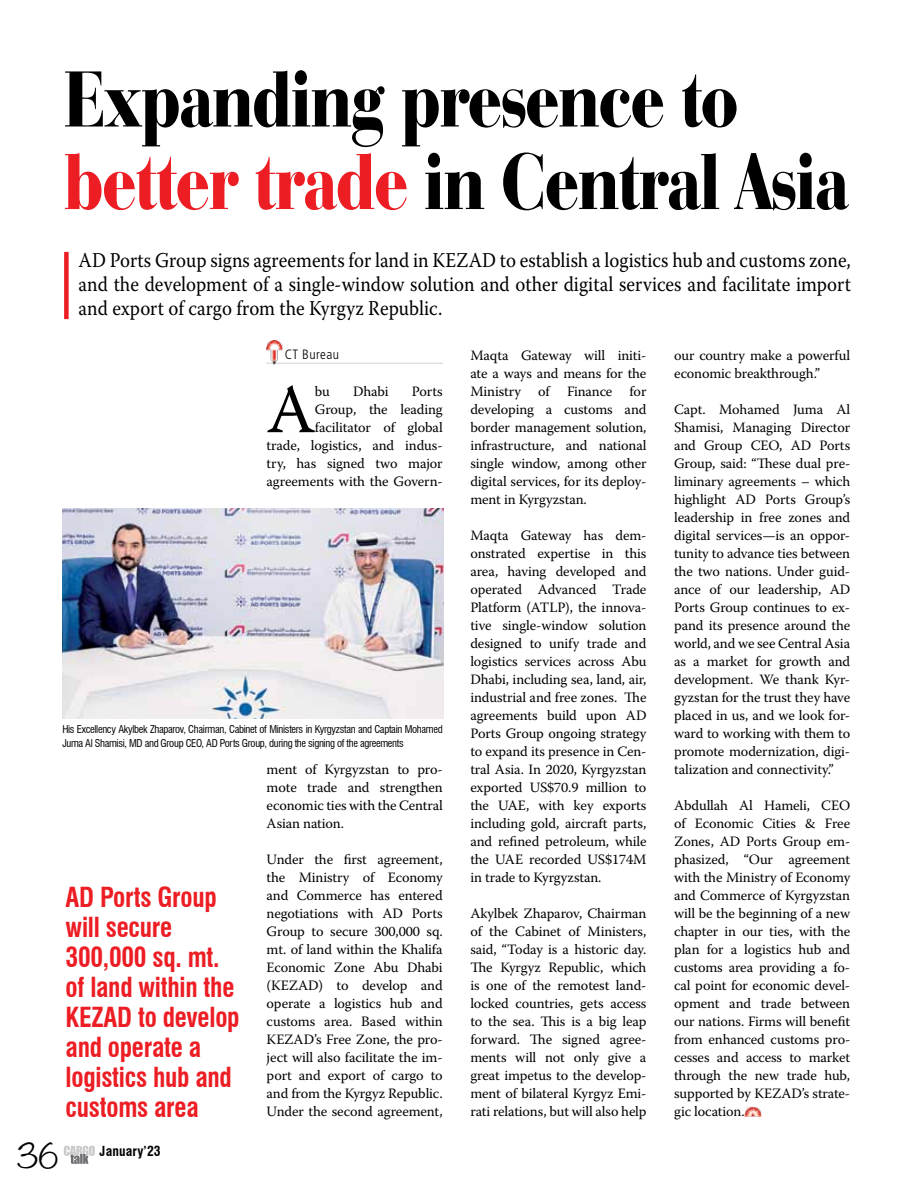
<style>
.page{position:relative;width:915px;height:1191px;background:#fff}
.page>*{position:absolute;margin:0;border:0;box-sizing:border-box;transform-origin:0 0}
.t1{font:900 82.5px/82.5px "Bauer Bodoni BT";letter-spacing:-.02em;color:#000;scale:.82 1}
.t2{font:68.85px "Warnock Pro";color:#000}
.t3{font:300 30px "Noteworthy";color:#000}
.t4{font:700 condensed 27px/30px "Swiss 721 BT";letter-spacing:-.01em;color:#ed1d24;scale:.94 1}
.t5{font:21px/24px "Warnock Pro";color:#000;text-align:justify;scale:.9 1}
.t6{font:14.25px/18px "Warnock Pro";letter-spacing:-.01em;color:#000;text-align:justify}
.t7{font:700 condensed 13.5px "Swiss 721 BT";letter-spacing:.01em;color:#000}
.t8{font:300 condensed 13.5px "Frutiger";letter-spacing:.03em;color:#000}
.t9{font:condensed 10.5px/13.5px "Swiss 721 BT";letter-spacing:-.03em;color:#000}
.s1{color:#ed1d24}
</style>
<div class="page">
<svg style="left:64px;top:1145px;width:31px;height:19px"></svg>
<img style="left:266px;top:340px;width:176px;height:24px">
<div style="left:64px;top:252px;width:5px;height:67px;background:#ed1d24"></div>
<img style="left:62px;top:508px;width:381px;height:211px">
<img style="left:744px;top:1106px;width:16px;height:10px">
<h1 class="t1" style="left:64px;top:56px;width:958px">Expanding presence to <span class="s1">better trade</span> in Central Asia</h1>
<p class="t5" style="left:79px;top:248px;width:859px">AD Ports Group signs agreements for land in KEZAD to establish a logistics hub and customs zone, and the development of a single-window solution and other digital services and facilitate import and export of cargo from the Kyrgyz Republic.</p>
<p class="t8" style="left:285px;top:347px;width:56px">CT Bureau</p>
<p class="t6" style="left:674px;top:346px;width:177px">our country make a powerful economic breakthrough.”</p>
<p class="t6" style="left:674px;top:400px;width:177px">Capt. Mohamed Juma Al Shamisi, Managing Director and Group CEO, AD Ports Group, said: “These dual pre&shy;liminary agreements – which highlight AD Ports Group’s leadership in free zones and digital services—is an oppor&shy;tunity to advance ties between the two nations. Under guid&shy;ance of our leadership, AD Ports Group continues to ex&shy;pand its presence around the world, and we see Central Asia as a market for growth and development. We thank Kyr&shy;gyzstan for the trust they have placed in us, and we look for&shy;ward to working with them to promote modernization, digi&shy;talization and connectivity.”</p>
<p class="t6" style="left:674px;top:796px;width:177px">Abdullah Al Hameli, CEO of Economic Cities &amp; Free Zones, AD Ports Group em&shy;phasized, “Our agreement with the Ministry of Economy and Commerce of Kyrgyzstan will be the beginning of a new chapter in our ties, with the plan for a logistics hub and customs area providing a fo&shy;cal point for economic devel&shy;opment and trade between our nations. Firms will benefit from enhanced customs pro&shy;cesses and access to market through the new trade hub, supported by KEZAD’s strate&shy;gic location.</p>
<p class="t6" style="left:470px;top:346px;width:177px">Maqta Gateway will initi&shy;ate a ways and means for the Ministry of Finance for developing a customs and border management solution, infrastructure, and national single window, among other digital services, for its deploy&shy;ment in Kyrgyzstan.</p>
<p class="t6" style="left:470px;top:526px;width:177px">Maqta Gateway has dem&shy;onstrated expertise in this area, having developed and operated Advanced Trade Platform (ATLP), the innova&shy;tive single-window solution designed to unify trade and logistics services across Abu Dhabi, including sea, land, air, industrial and free zones. The agreements build upon AD Ports Group ongoing strategy to expand its presence in Cen&shy;tral Asia. In 2020, Kyrgyzstan exported US$70.9 million to the UAE, with key exports including gold, aircraft parts, and refined petroleum, while the UAE recorded US$174M in trade to Kyrgyzstan.</p>
<p class="t6" style="left:470px;top:904px;width:177px">Akylbek Zhaparov, Chairman of the Cabinet of Ministers, said, “Today is a historic day.<br>The Kyrgyz Republic, which is one of the remotest land&shy;locked countries, gets access to the sea. This is a big leap forward. The signed agree&shy;ments will not only give a great impetus to the develop&shy;ment of bilateral Kyrgyz Emi&shy;rati relations, but will also help</p>
<h2 class="t2" style="left:266px;top:368px;width:50px">A</h2>
<p class="t6" style="left:315px;top:382px;width:17px">bu</p>
<p class="t6" style="left:353px;top:382px;width:37px">Dhabi</p>
<p class="t6" style="left:266px;top:382px;width:177px;text-align:right">Ports<br>Group, the leading facilitator of global<br>trade, logistics, and indus&shy;try, has signed two major agreements with the Govern-</p>
<p class="t9" style="left:62px;top:722px;width:382px">His Excellency Akylbek Zhaparov, Chairman, Cabinet of Ministers in Kyrgyzstan and Captain Mohamed<br>Juma Al Shamisi, MD and Group CEO, AD Ports Group, during the signing of the agreements</p>
<p class="t6" style="left:266px;top:760px;width:177px">ment of Kyrgyzstan to pro&shy;mote trade and strengthen economic ties with the Central Asian nation.</p>
<p class="t6" style="left:266px;top:850px;width:177px">Under the first agreement, the Ministry of Economy and Commerce has entered negotiations with AD Ports Group to secure 300,000 sq. mt. of land within the Khalifa Economic Zone Abu Dhabi (KEZAD) to develop and operate a logistics hub and customs area. Based within KEZAD’s Free Zone, the pro&shy;ject will also facilitate the im&shy;port and export of cargo to and from the Kyrgyz Republic.<br>Under the second agreement,</p>
<h3 class="t4" style="left:66px;top:882px;width:186px">AD Ports Group will secure<br>300,000 sq. mt. of land within the<br>KEZAD to develop and operate a logistics hub and customs area</h3>
<h3 class="t3" style="left:17px;top:1130px;width:43px">36</h3>
<p class="t7" style="left:99px;top:1142px;width:63px">January’23</p>
</div>
